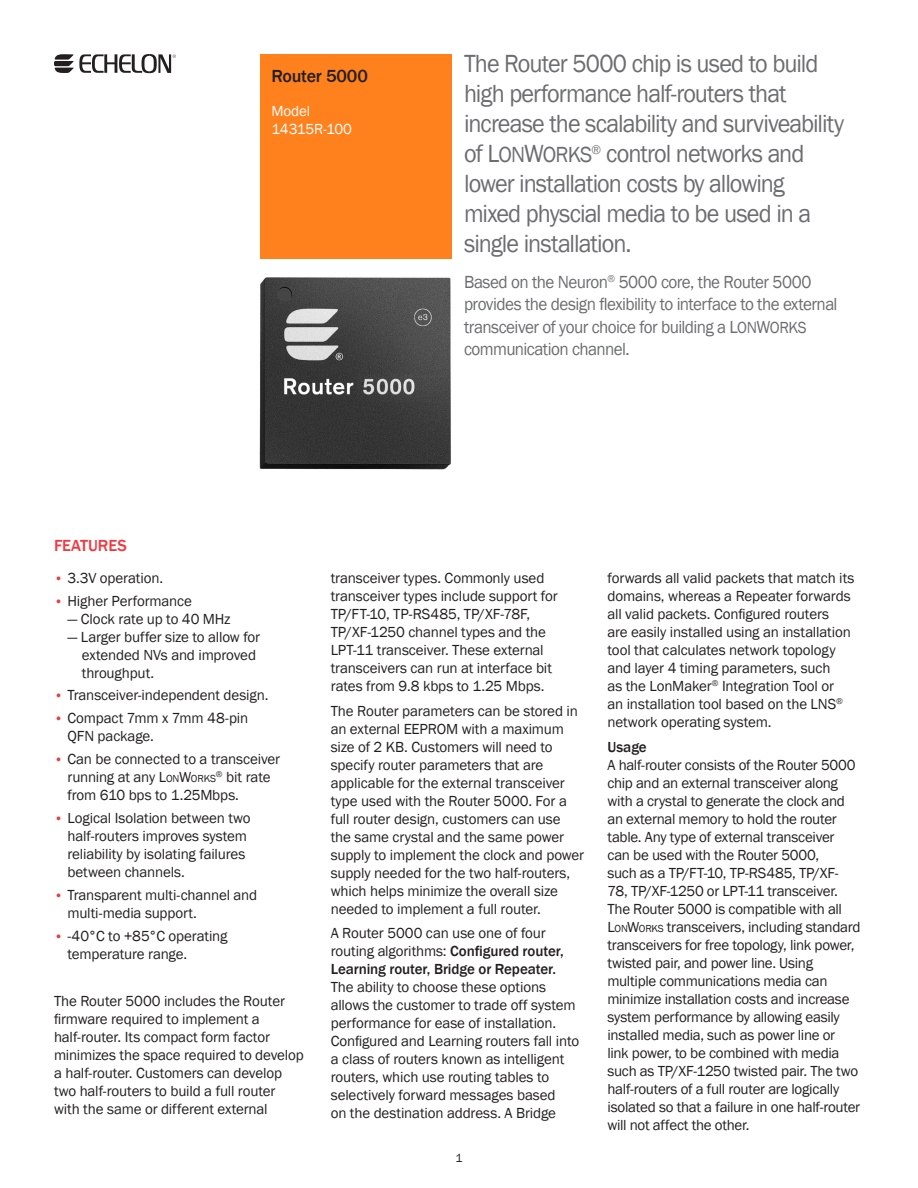
<style>
.page{position:relative;width:918px;height:1188px;background:#fff}
.page>*{position:absolute;margin:0;border:0;box-sizing:border-box;transform-origin:0 0}
.Intro_Paragraph{font:25.5px/30px "Franklin Gothic";letter-spacing:-.04em;color:#6c6d70;scale:.95 1}
.Second_Paragraph{font:18px/22.5px "Franklin Gothic";letter-spacing:-.035em;color:#6c6d70;scale:.95 1}
.Title_in_Block{font:500 18px "Franklin Gothic";letter-spacing:-.015em;color:#231f20}
.t1{font:500 16.5px "Franklin Gothic";letter-spacing:-.005em;color:#ee3a41}
.body{font:15px/18px "Franklin Gothic";letter-spacing:-.01em;color:#231f20}
.Bullets{font:15px/18px "Franklin Gothic";letter-spacing:-.01em;color:#231f20}
.body-2{font:15px/18px "Franklin Gothic";letter-spacing:-.01em;color:#fff}
.Text_heads_larger{font:500 15px "Franklin Gothic";color:#231f20}
.Notes{font:12px "Franklin Gothic";color:#231f20}
.s1{font-size:22.5px}
.s2{font-size:16.5px}
.s3{font-size:13.5px;color:#ee3a41}
.s4{font-style:inherit}
.s5{font-size:10.5px}
.s6{font-weight:500}
</style>
<div class="page">
<div style="left:260px;top:54px;width:192px;height:204px;background:#ff811e"></div>
<svg style="left:54px;top:54px;width:122px;height:19px"></svg>
<img style="left:260px;top:277px;width:191px;height:193px">
<p class="t1" style="left:54px;top:535px;width:74px">FEATURES</p>
<p class="Title_in_Block" style="left:272px;top:65px;width:98px">Router 5000</p>
<p class="body-2" style="left:272px;top:103px;width:82px">Model<br>14315R-100</p>
<p class="Intro_Paragraph" style="left:464px;top:49px;width:402px">The Router 5000 chip is used to build high performance half-routers that increase the scalability and surviveability of L<span class="s1">ON</span>W<span class="s1">ORKS</span><sup>®</sup> control networks and lower installation costs by allowing mixed physcial media to be used in a single installation.</p>
<p class="Second_Paragraph" style="left:464px;top:271px;width:395px">Based on the Neuron<sup>®</sup> 5000 core, the Router 5000 provides the design flexibility to interface to the external transceiver of your choice for building a L<span class="s2">ON</span>W<span class="s2">ORKS </span>communication channel.</p>
<p class="Bullets" style="left:54px;top:569px;width:111px"><span class="s3">•</span> 3.3V operation.</p>
<p class="Bullets" style="left:54px;top:592px;width:140px"><span class="s3">•</span> Higher Performance</p>
<p class="Bullets" style="left:68px;top:610px;width:165px">— Clock rate up to 40 MHz</p>
<p class="Bullets" style="left:82px;top:628px;width:180px;text-indent:-14px">— Larger buffer size to allow for extended NVs and improved throughput.</p>
<p class="Bullets" style="left:54px;top:687px;width:216px"><span class="s3">•</span> Transceiver-independent design.</p>
<p class="Bullets" style="left:68px;top:710px;width:182px;text-indent:-14px"><span class="s3">•</span> Compact 7mm x 7mm 48-pin<br>QFN package.</p>
<p class="Bullets" style="left:68px;top:751px;width:214px;text-indent:-14px"><span class="s3">•</span> Can be connected to a transceiver running at any <span class="s4">L</span><span class="s5">ON</span><span class="s4">W</span><span class="s5">ORKS</span><sup>®</sup> bit rate from 610 bps to 1.25Mbps.</p>
<p class="Bullets" style="left:68px;top:809px;width:185px;text-indent:-14px"><span class="s3">•</span> Logical Isolation between two half-routers improves system reliability by isolating failures between channels.</p>
<p class="Bullets" style="left:68px;top:886px;width:191px;text-indent:-14px"><span class="s3">•</span> Transparent multi-channel and multi-media support.</p>
<p class="Bullets" style="left:68px;top:927px;width:161px;text-indent:-14px"><span class="s3">•</span> -40°C to +85°C operating temperature range.</p>
<p class="body" style="left:54px;top:993px;width:251px">The Router 5000 includes the Router firmware required to implement a half-router. Its compact form factor minimizes the space required to develop a half-router. Customers can develop two half-routers to build a full router with the same or different external</p>
<p class="body" style="left:331px;top:569px;width:228px">transceiver types. Commonly used transceiver types include support for TP/FT-10, TP-RS485, TP/XF-78F, TP/XF-1250 channel types and the LPT-11 transceiver. These external transceivers can run at interface bit rates from 9.8 kbps to 1.25 Mbps.</p>
<p class="body" style="left:331px;top:702px;width:255px">The Router parameters can be stored in an external EEPROM with a maximum size of 2 KB. Customers will need to specify router parameters that are applicable for the external transceiver type used with the Router 5000. For a full router design, customers can use the same crystal and the same power supply to implement the clock and power supply needed for the two half-routers, which helps minimize the overall size needed to implement a full router.</p>
<p class="body" style="left:331px;top:925px;width:250px">A Router 5000 can use one of four routing algorithms: <span class="s6">Configured router, Learning router, Bridge or Repeater.<br></span>The ability to choose these options allows the customer to trade off system performance for ease of installation.<br>Configured and Learning routers fall into a class of routers known as intelligent routers, which use routing tables to selectively forward messages based<br>on the destination address. A Bridge</p>
<p class="Notes" style="left:455px;top:1150px;width:9px">1</p>
<p class="body" style="left:608px;top:569px;width:248px">forwards all valid packets that match its domains, whereas a Repeater forwards all valid packets. Configured routers<br>are easily installed using an installation tool that calculates network topology and layer 4 timing parameters, such<br>as the LonMaker<sup>®</sup> Integration Tool or<br>an installation tool based on the LNS<sup>® </sup>network operating system.</p>
<p class="Text_heads_larger" style="left:608px;top:737px;width:41px">Usage</p>
<p class="body" style="left:608px;top:756px;width:255px">A half-router consists of the Router 5000 chip and an external transceiver along with a crystal to generate the clock and an external memory to hold the router table. Any type of external transceiver can be used with the Router 5000,<br>such as a TP/FT-10, TP-RS485, TP/XF-78, TP/XF-1250 or LPT-11 transceiver.<br>The Router 5000 is compatible with all <span class="s4">L</span><span class="s5">ON</span><span class="s4">W</span><span class="s5">ORKS</span> transceivers, including standard transceivers for free topology, link power, twisted pair, and power line. Using multiple communications media can minimize installation costs and increase system performance by allowing easily installed media, such as power line or<br>link power, to be combined with media such as TP/XF-1250 twisted pair. The two half-routers of a full router are logically isolated so that a failure in one half-router will not affect the other.</p>
</div>
